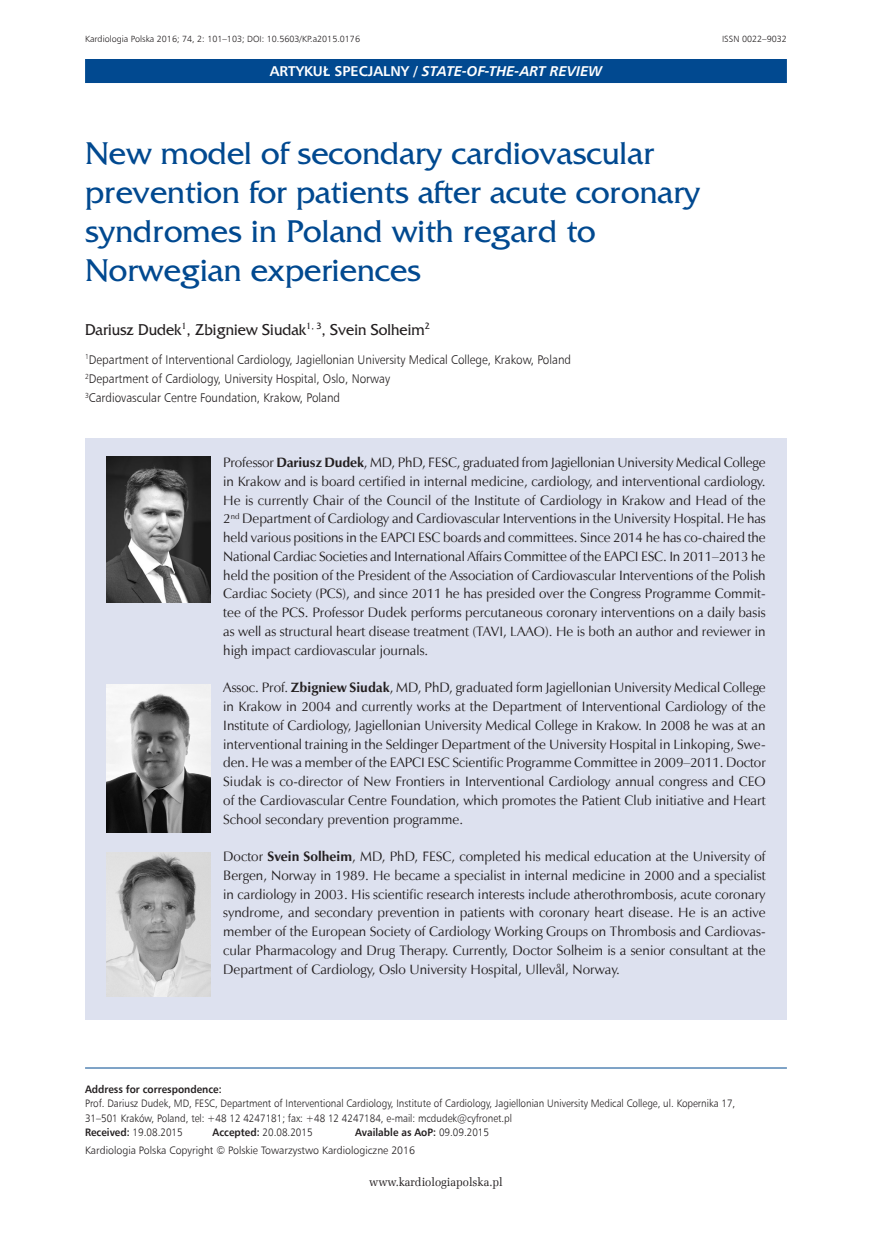
<style>
.page{position:relative;width:872px;height:1234px;background:#fff}
.page>*{position:absolute;margin:0;border:0;box-sizing:border-box;transform-origin:0 0}
._01_Tytul_pierwszy{font:33px/39px "France";color:#014990}
._03_Autor{font:16.5px "France";color:#231f20;scale:.94 1}
.t1{font:italic 700 14.25px "Humnst 777 EU";color:#fff}
.autor_ramka{font:13.65px/18.8px "Zapf Humnst EU";color:#231f20;text-align:justify}
._04_Praca{font:12.6px "Humnst 777 Lt EU";color:#231f20;scale:.93 1}
.t2{font:12px "Zapf Ellipt EU";color:#231f20;scale:.95 1}
._05_Adres_do_korespo{font:10.8px/14.2px "Humnst 777 Lt EU";color:#231f20;scale:.92 1}
._05_Adres_do_korespo-2{font:10.8px "Humnst 777 Lt EU";color:#231f20}
._05_Adres_do_korespo-3{font:700 10.8px "Humnst 777 EU";color:#231f20;scale:.92 1}
._30_Pagina_nad_paski{font:9px "Humnst 777 Lt EU";color:#231f20}
.s1{font-style:normal}
.s2{font-weight:700}
.s3{font-family:"Humnst 777 EU";font-weight:700}
.s4{font-family:"Humnst 777 Lt EU";font-weight:400}
</style>
<div class="page">
<div style="left:85px;top:59px;width:702px;height:24px;background:#014990"></div>
<div style="left:85px;top:438px;width:702px;height:581px;background:#dde1ef"></div>
<hr style="left:85px;top:1067px;width:702px;height:1px;background:#014990">
<img style="left:106px;top:457px;width:104px;height:145px">
<img style="left:106px;top:684px;width:104px;height:148px">
<img style="left:106px;top:852px;width:104px;height:144px">
<p class="_30_Pagina_nad_paski" style="left:85px;top:33px;width:276px">Kardiologia Polska 2016; 74, 2: 101–103; DOI: 10.5603/KP.a2015.0176</p>
<p class="_30_Pagina_nad_paski" style="left:722px;top:33px;width:66px">ISSN 0022–9032</p>
<p class="t1" style="left:270px;top:62px;width:334px"><span class="s1">ARTYKUŁ SPECJALNY /</span> STATE-OF-THE-ART REVIEW</p>
<p class="_01_Tytul_pierwszy" style="left:85px;top:134px;width:617px">New model of secondary cardiovascular prevention for patients after acute coronary syndromes in Poland with regard to Norwegian experiences</p>
<p class="_03_Autor" style="left:85px;top:320px;width:368px">Dariusz Dudek<sup>1</sup>, Zbigniew Siudak<sup>1,</sup> <sup>3</sup>, Svein Solheim<sup>2</sup></p>
<p class="_04_Praca" style="left:85px;top:351px;width:524px"><sup>1</sup>Department of Interventional Cardiology, Jagiellonian University Medical College, Krakow, Poland</p>
<p class="_04_Praca" style="left:85px;top:370px;width:329px"><sup>2</sup>Department of Cardiology, University Hospital, Oslo, Norway</p>
<p class="_04_Praca" style="left:85px;top:390px;width:276px"><sup>3</sup>Cardiovascular Centre Foundation, Krakow, Poland</p>
<p class="autor_ramka" style="left:223px;top:453px;width:544px">Professor <span class="s2">Dariusz Dudek</span>, MD, PhD, FESC, graduated from Jagiellonian University Medical College in Krakow and is board certified in internal medicine, cardiology, and interventional cardiology.<br>He is currently Chair of the Council of the Institute of Cardiology in Krakow and Head of the 2<sup>nd</sup> Department of Cardiology and Cardiovascular Interventions in the University Hospital. He has held various positions in the EAPCI ESC boards and committees. Since 2014 he has co-chaired the National Cardiac Societies and International Affairs Committee of the EAPCI ESC. In 2011–2013 he held the position of the President of the Association of Cardiovascular Interventions of the Polish Cardiac Society (PCS), and since 2011 he has presided over the Congress Programme Commit&shy;tee of the PCS. Professor Dudek performs percutaneous coronary interventions on a daily basis as well as structural heart disease treatment (TAVI, LAAO). He is both an author and reviewer in high impact cardiovascular journals.</p>
<p class="autor_ramka" style="left:223px;top:678px;width:544px">Assoc. Prof. <span class="s2">Zbigniew Siudak</span>, MD, PhD, graduated form Jagiellonian University Medical College in Krakow in 2004 and currently works at the Department of Interventional Cardiology of the Institute of Cardiology, Jagiellonian University Medical College in Krakow. In 2008 he was at an interventional training in the Seldinger Department of the University Hospital in Linkoping, Swe&shy;den. He was a member of the EAPCI ESC Scientific Programme Committee in 2009–2011. Doctor Siudak is co-director of New Frontiers in Interventional Cardiology annual congress and CEO of the Cardiovascular Centre Foundation, which promotes the Patient Club initiative and Heart School secondary prevention programme.</p>
<p class="autor_ramka" style="left:223px;top:846px;width:544px">Doctor <span class="s2">Svein Solheim</span>, MD, PhD, FESC, completed his medical education at the University of Bergen, Norway in 1989. He became a specialist in internal medicine in 2000 and a specialist in cardiology in 2003. His scientific research interests include atherothrombosis, acute coronary syndrome, and secondary prevention in patients with coronary heart disease. He is an active member of the European Society of Cardiology Working Groups on Thrombosis and Cardiovas&shy;cular Pharmacology and Drug Therapy. Currently, Doctor Solheim is a senior consultant at the Department of Cardiology, Oslo University Hospital, Ullevål, Norway.</p>
<p class="_05_Adres_do_korespo" style="left:85px;top:1081px;width:708px"><span class="s3">Address for correspondence:<br></span>Prof. Dariusz Dudek, MD, FESC, Department of Interventional Cardiology, Institute of Cardiology, Jagiellonian University Medical College, ul. Kopernika 17, 31–501 Kraków, Poland, tel: +48 12 4247181; fax: +48 12 4247184, e-mail: mcdudek@cyfronet.pl<br><span class="s3">Received:</span> 19.08.2015</p>
<p class="_05_Adres_do_korespo" style="left:213px;top:1124px;width:110px"><span class="s3">Accepted:</span> 20.08.2015</p>
<p class="_05_Adres_do_korespo-3" style="left:355px;top:1124px;width:147px">Available as AoP: <span class="s4">09.09.2015</span></p>
<p class="_05_Adres_do_korespo-2" style="left:85px;top:1143px;width:331px">Kardiologia Polska Copyright © Polskie Towarzystwo Kardiologiczne 2016</p>
<p class="t2" style="left:369px;top:1174px;width:142px">www.kardiologiapolska.pl</p>
</div>
